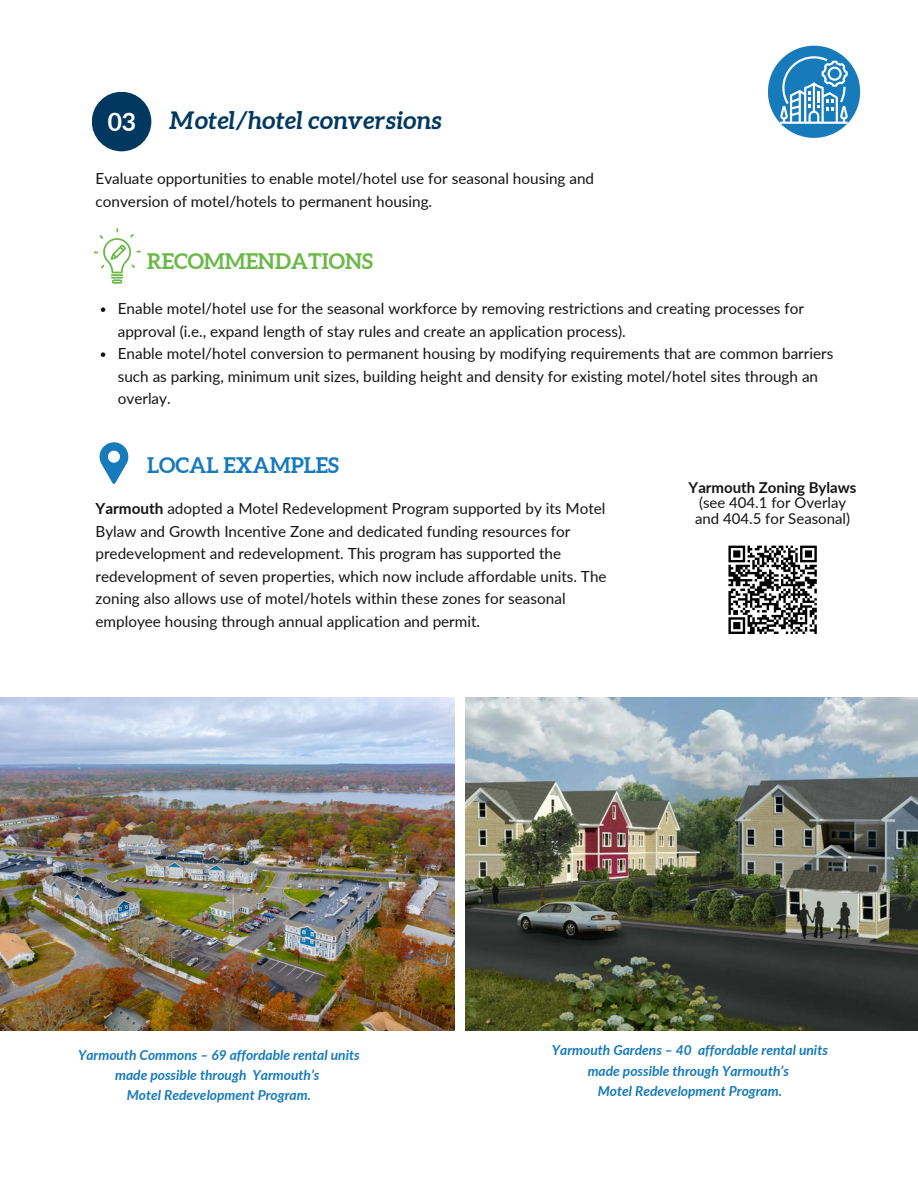
<style>
.page{position:relative;width:918px;height:1188px;background:#fff}
.page>*{position:absolute;margin:0;border:0;box-sizing:border-box;transform-origin:0 0}
.t1{font:700 24.9px "Aleo";color:#fff}
.t2{font:italic 700 24.45px "Aleo";color:#003860}
.t3{font:700 21.45px "Aleo";color:#6ab946}
.t4{font:700 21.45px "Aleo";color:#167abb}
.t5{font:15.3px/22.5px "Lato";color:#141414}
.t6{font:15px/15.8px "Lato";color:#141414;text-align:center}
.t7{font:italic 700 13.8px/20.2px "Lato";color:#167abb;text-align:center}
.s1{font-weight:700}
</style>
<div class="page">
<div style="left:92px;top:92px;width:59px;height:59px;background:#003860;border-radius:50%"></div>
<svg style="left:101px;top:307px;width:4px;height:5px"></svg>
<svg style="left:101px;top:352px;width:4px;height:5px"></svg>
<img style="left:0;top:698px;width:455px;height:333px">
<img style="left:465px;top:698px;width:453px;height:333px">
<svg style="left:728px;top:545px;width:89px;height:89px"></svg>
<div style="left:768px;top:46px;width:92px;height:92px;background:#167abb;border-radius:50%"></div>
<svg style="left:780px;top:56px;width:68px;height:68px"></svg>
<hr style="left:112px;top:279px;width:10px;height:4px;background:#6fbb4d;border-radius:2px">
<svg style="left:94px;top:228px;width:47px;height:54px"></svg>
<svg style="left:100px;top:442px;width:28px;height:42px"></svg>
<p class="t1" style="left:108px;top:107px;width:29px">03</p>
<p class="t2" style="left:169px;top:106px;width:275px">Motel/hotel conversions</p>
<p class="t5" style="left:96px;top:166px;width:500px;line-height:23px">Evaluate opportunities to enable motel/hotel use for seasonal housing and conversion of motel/hotels to permanent housing.</p>
<p class="t3" style="left:147px;top:249px;width:227px">RECOMMENDATIONS</p>
<p class="t5" style="left:118px;top:297px;width:688px">Enable motel/hotel use for the seasonal workforce by removing restrictions and creating processes for approval (i.e., expand length of stay rules and create an application process).</p>
<p class="t5" style="left:118px;top:342px;width:717px">Enable motel/hotel conversion to permanent housing by modifying requirements that are common barriers such as parking, minimum unit sizes, building height and density for existing motel/hotel sites through an overlay.</p>
<p class="t4" style="left:147px;top:453px;width:193px">LOCAL EXAMPLES</p>
<p class="t5" style="left:96px;top:497px;width:513px"><span class="s1">Yarmouth</span> adopted a Motel Redevelopment Program supported by its Motel Bylaw and Growth Incentive Zone and dedicated funding resources for predevelopment and redevelopment. This program has supported the redevelopment of seven properties, which now include affordable units. The zoning also allows use of motel/hotels within these zones for seasonal employee housing through annual application and permit.</p>
<p class="t6" style="left:689px;top:479px;width:169px"><span class="s1">Yarmouth Zoning Bylaws </span>(see 404.1 for Overlay and 404.5 for Seasonal)</p>
<p class="t7" style="left:78px;top:1044px;width:283px">Yarmouth Commons – 69 affordable rental units made possible through Yarmouth’s</p>
<p class="t7" style="left:127px;top:1085px;width:186px">Motel Redevelopment Program.</p>
<p class="t7" style="left:552px;top:1040px;width:278px">Yarmouth Gardens – 40 affordable rental units made possible through Yarmouth’s</p>
<p class="t7" style="left:598px;top:1080px;width:186px">Motel Redevelopment Program.</p>
</div>
